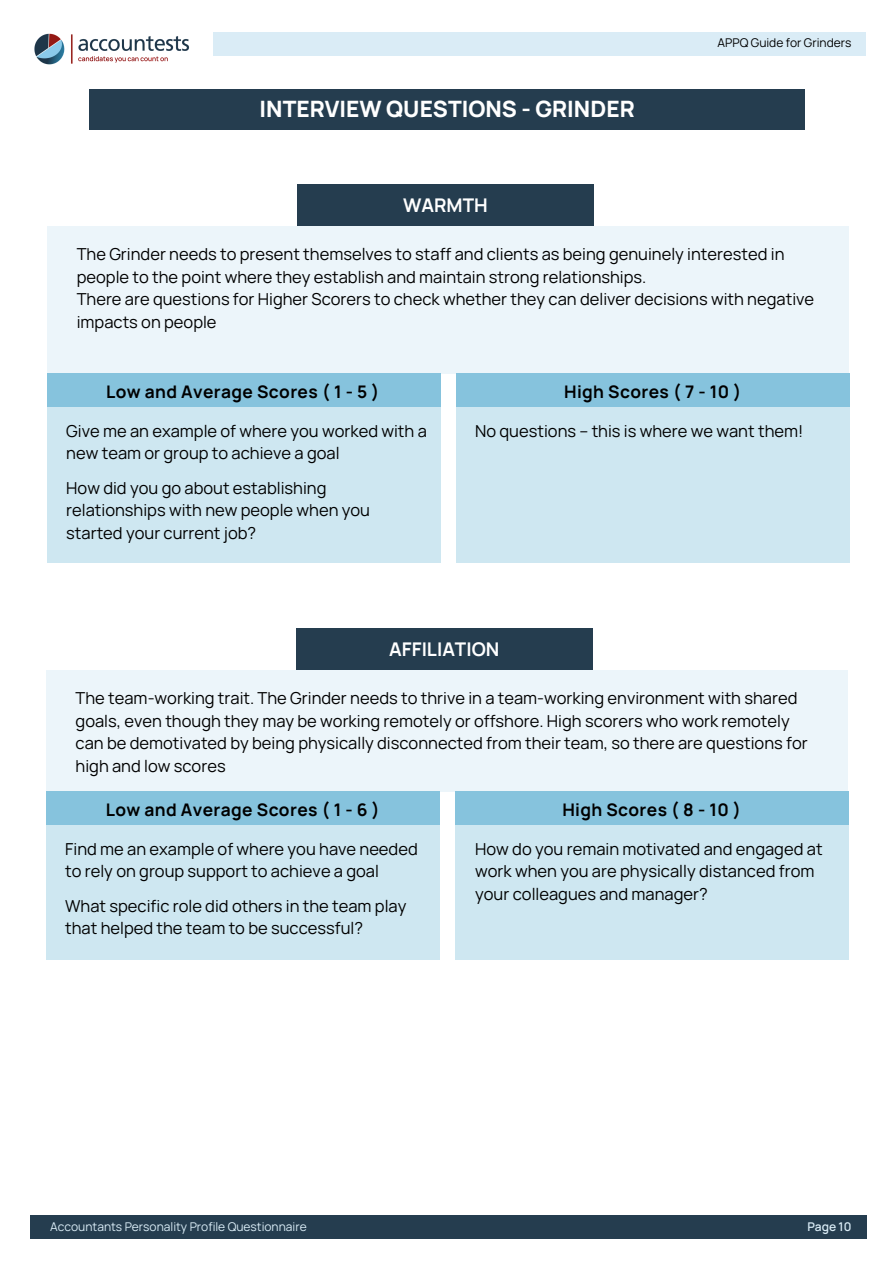
<style>
.page{position:relative;width:894px;height:1264px;background:#fff}
.page>*{position:absolute;margin:0;border:0;box-sizing:border-box;transform-origin:0 0}
.t1{font:800 22.5px "Manrope";color:#fff}
.t2{font:700 18.9px "Manrope";color:#fff}
.t3{font:700 17.4px "Manrope";letter-spacing:.02em;color:#000}
.t4{font:16.5px/22.5px "Manrope";color:#000}
.t5{font:12px "Manrope";color:#daecf6}
.t6{font:12px "Manrope";color:#000}
.t7{font:600 12px "Manrope";color:#daecf6}
</style>
<div class="page">
<img style="left:34px;top:33px;width:156px;height:32px">
<div style="left:30px;top:1215px;width:836px;height:23px;background:#253d4f"></div>
<div style="left:214px;top:32px;width:652px;height:23px;background:#daecf6"></div>
<div style="left:89px;top:89px;width:715px;height:41px;background:#253d4f"></div>
<div style="left:47px;top:226px;width:801px;height:148px;background:#ecf5fa"></div>
<div style="left:47px;top:407px;width:393px;height:156px;background:#cee7f1"></div>
<div style="left:47px;top:373px;width:393px;height:34px;background:#86c3dd"></div>
<div style="left:297px;top:184px;width:296px;height:42px;background:#253d4f"></div>
<div style="left:456px;top:407px;width:393px;height:156px;background:#cee7f1"></div>
<div style="left:456px;top:373px;width:393px;height:34px;background:#86c3dd"></div>
<div style="left:46px;top:670px;width:801px;height:121px;background:#ecf5fa"></div>
<div style="left:46px;top:825px;width:393px;height:134px;background:#cee7f1"></div>
<div style="left:46px;top:791px;width:393px;height:34px;background:#86c3dd"></div>
<div style="left:296px;top:628px;width:296px;height:41px;background:#253d4f"></div>
<div style="left:455px;top:825px;width:393px;height:134px;background:#cee7f1"></div>
<div style="left:455px;top:791px;width:393px;height:34px;background:#86c3dd"></div>
<p class="t1" style="left:259px;top:93px;width:376px">INTERVIEW QUESTIONS - GRINDER</p>
<p class="t2" style="left:403px;top:192px;width:86px">WARMTH</p>
<p class="t6" style="left:717px;top:35px;width:135px">APPQ Guide for Grinders</p>
<p class="t4" style="left:77px;top:243px;width:709px">The Grinder needs to present themselves to staff and clients as being genuinely interested in people to the point where they establish and maintain strong relationships.</p>
<p class="t4" style="left:77px;top:288px;width:738px">There are questions for Higher Scorers to check whether they can deliver decisions with negative impacts on people</p>
<p class="t3" style="left:106px;top:379px;width:275px">Low and Average Scores ( 1 - 5 )</p>
<p class="t4" style="left:66px;top:419px;width:362px">Give me an example of where you worked with a new team or group to achieve a goal</p>
<p class="t4" style="left:66px;top:476px;width:305px">How did you go about establishing relationships with new people when you started your current job?</p>
<p class="t3" style="left:564px;top:379px;width:179px">High Scores ( 7 - 10 )</p>
<p class="t4" style="left:475px;top:420px;width:329px">No questions – this is where we want them!</p>
<p class="t2" style="left:389px;top:636px;width:112px">AFFILIATION</p>
<p class="t4" style="left:76px;top:686px;width:733px">The team-working trait. The Grinder needs to thrive in a team-working environment with shared goals, even though they may be working remotely or offshore. High scorers who work remotely can be demotivated by being physically disconnected from their team, so there are questions for high and low scores</p>
<p class="t3" style="left:106px;top:797px;width:275px">Low and Average Scores ( 1 - 6 )</p>
<p class="t4" style="left:65px;top:837px;width:354px">Find me an example of where you have needed to rely on group support to achieve a goal</p>
<p class="t4" style="left:65px;top:894px;width:342px">What specific role did others in the team play that helped the team to be successful?</p>
<p class="t3" style="left:562px;top:797px;width:180px">High Scores ( 8 - 10 )</p>
<p class="t4" style="left:475px;top:837px;width:349px">How do you remain motivated and engaged at work when you are physically distanced from your colleagues and manager?</p>
<p class="t5" style="left:50px;top:1218px;width:258px">Accountants Personality Profile Questionnaire</p>
<p class="t7" style="left:807px;top:1218px;width:46px">Page 10</p>
</div>
